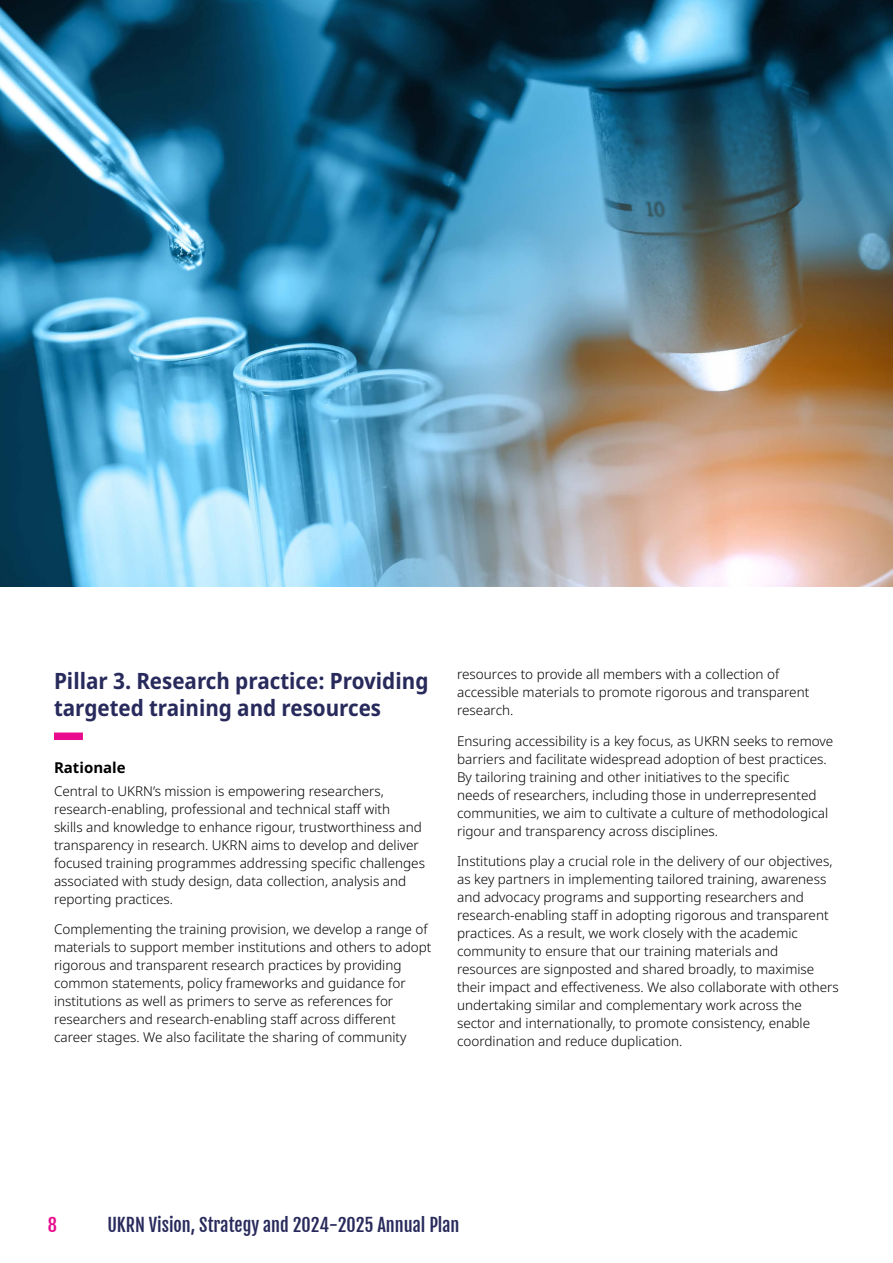
<style>
.page{position:relative;width:893px;height:1263px;background:#fff}
.page>*{position:absolute;margin:0;border:0;box-sizing:border-box;transform-origin:0 0}
.t1{font:700 semi-condensed 22.5px/27px "Noto Sans";color:#282a5c}
.t2{font:18px "Fjalla One";color:#282a5c}
.t3{font:18px "Fjalla One";color:#e90b8d}
.t4{font:700 15px "Noto Sans";color:#000}
.t5{font:300 13.5px/18px "Noto Sans";color:#000}
</style>
<div class="page">
<div style="left:54px;top:732px;width:29px;height:8px;background:#e90b8d"></div>
<img style="left:0;top:0;width:893px;height:587px">
<h1 class="t1" style="left:54px;top:667px;width:376px">Pillar 3. Research practice: Providing targeted training and resources</h1>
<p class="t4" style="left:54px;top:757px;width:73px">Rationale</p>
<p class="t5" style="left:54px;top:782px;width:373px">Central to UKRN’s mission is empowering researchers, research-enabling, professional and technical staff with<br>skills and knowledge to enhance rigour, trustworthiness and transparency in research. UKRN aims to develop and deliver focused training programmes addressing specific challenges associated with study design, data collection, analysis and reporting practices.</p>
<p class="t5" style="left:54px;top:921px;width:379px">Complementing the training provision, we develop a range of materials to support member institutions and others to adopt rigorous and transparent research practices by providing common statements, policy frameworks and guidance for institutions as well as primers to serve as references for researchers and research-enabling staff across different career stages. We also facilitate the sharing of community</p>
<p class="t5" style="left:457px;top:665px;width:354px">resources to provide all members with a collection of accessible materials to promote rigorous and transparent research.</p>
<p class="t5" style="left:457px;top:732px;width:378px">Ensuring accessibility is a key focus, as UKRN seeks to remove barriers and facilitate widespread adoption of best practices.<br>By tailoring training and other initiatives to the specific<br>needs of researchers, including those in underrepresented communities, we aim to cultivate a culture of methodological rigour and transparency across disciplines.</p>
<p class="t5" style="left:457px;top:853px;width:383px">Institutions play a crucial role in the delivery of our objectives, as key partners in implementing tailored training, awareness and advocacy programs and supporting researchers and research-enabling staff in adopting rigorous and transparent practices. As a result, we work closely with the academic community to ensure that our training materials and resources are signposted and shared broadly, to maximise their impact and effectiveness. We also collaborate with others undertaking similar and complementary work across the sector and internationally, to promote consistency, enable coordination and reduce duplication.</p>
<h2 class="t3" style="left:48px;top:1214px;width:11px">8</h2>
<h2 class="t2" style="left:107px;top:1214px;width:354px">UKRN Vision, Strategy and 2024-2025 Annual Plan</h2>
</div>
